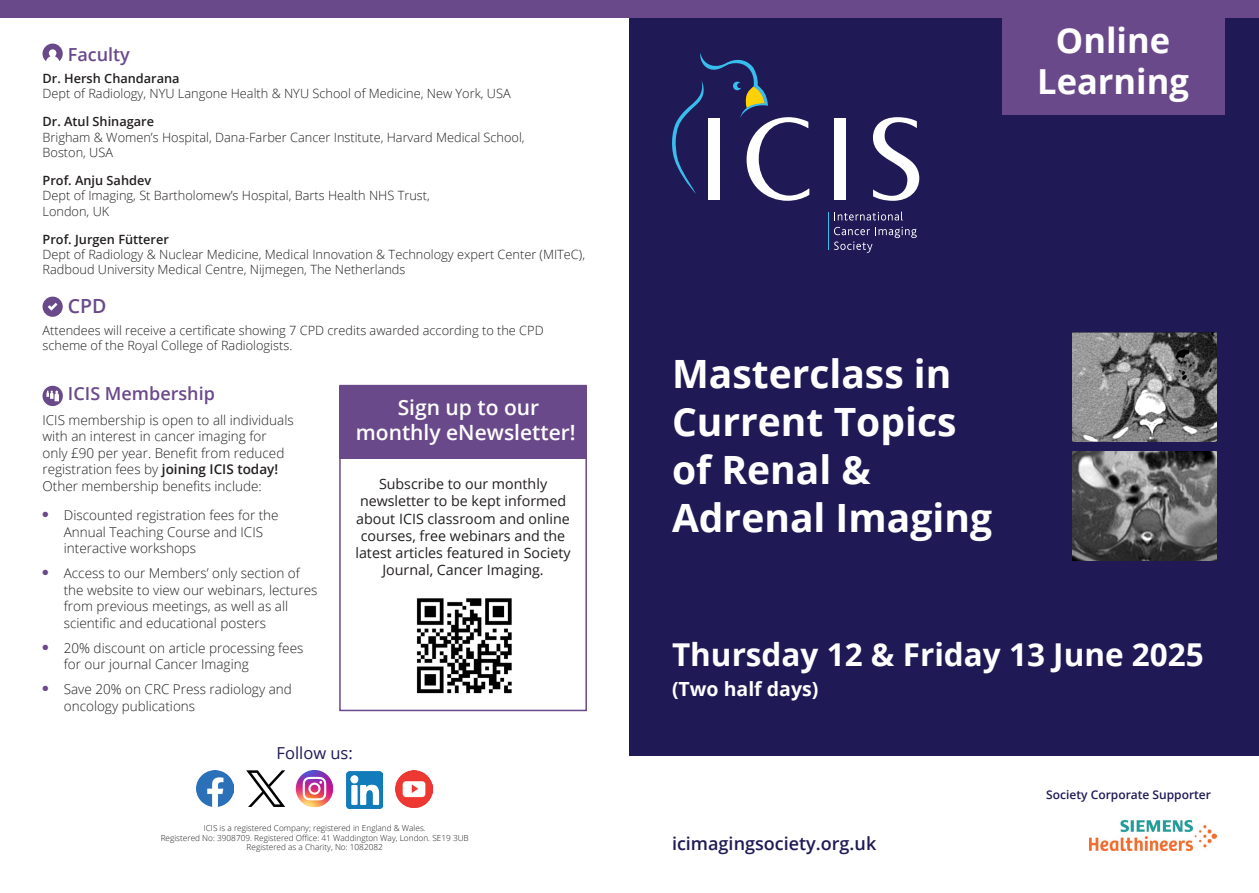
<style>
.page{position:relative;width:1259px;height:893px;background:#fff}
.page>*{position:absolute;margin:0;border:0;box-sizing:border-box;transform-origin:0 0}
.t1{font:700 39px/48px "Open Sans";color:#fff}
.t2{font:700 34.5px/41.4px "Open Sans";color:#fff;text-align:center}
.t3{font:700 31.5px "Open Sans";color:#fff}
.t4{font:600 21px/25.2px "Open Sans";color:#fff;text-align:center}
.t5{font:700 19.5px "Open Sans";color:#fff}
.sub_head{font:600 19.5px "Open Sans";color:#6a498b}
.t6{font:600 18px "Open Sans";color:#1f1956}
.sub_head-2{font:600 18px "Open Sans";color:#6a498b}
.t7{font:16.5px "Open Sans";color:#1f1956}
.t8{font:14.25px/17.1px "Open Sans";color:#231f20;text-align:center}
.t9{font:300 13.5px/16.5px "Open Sans";color:#231f20}
.t10{font:300 12.75px/15.3px "Open Sans";color:#231f20}
.t11{font:600 12px "Open Sans";color:#1f1956}
.t12{font:300 8.25px "Open Sans";color:#231f20}
.s1{font-weight:600}
</style>
<div class="page">
<div style="left:629px;top:13px;width:630px;height:743px;background:#1f1956"></div>
<svg style="left:834px;top:212px;width:69px;height:9px"></svg>
<svg style="left:834px;top:227px;width:82px;height:26px"></svg>
<div style="left:834px;top:118px;width:12px;height:82px;background:#fff"></div>
<svg style="left:873px;top:117px;width:46px;height:84px"></svg>
<hr style="left:827px;top:212px;width:1px;height:38px;background:#39bded">
<svg style="left:672px;top:53px;width:137px;height:148px"></svg>
<img style="left:1089px;top:821px;width:127px;height:29px">
<div style="left:0;top:0;width:1259px;height:17px;background:#6a498b"></div>
<div style="left:1002px;top:17px;width:222px;height:98px;background:#6a498b"></div>
<div style="left:43px;top:297px;width:20px;height:20px;background:#6a498b;border-radius:50%"></div>
<svg style="left:48px;top:303px;width:10px;height:8px"></svg>
<svg style="left:43px;top:44px;width:20px;height:17px"></svg>
<div style="left:43px;top:386px;width:20px;height:20px;background:#6a498b;border-radius:50%"></div>
<svg style="left:46px;top:391px;width:13px;height:10px"></svg>
<div style="left:339px;top:386px;width:248px;height:73px;background:#6a498b"></div>
<img style="left:416px;top:598px;width:96px;height:96px">
<div style="left:339px;top:385px;width:248px;height:326px;border:2px solid #6a498b"></div>
<img style="left:1072px;top:332px;width:144px;height:109px">
<img style="left:1072px;top:452px;width:144px;height:109px">
<img style="left:197px;top:770px;width:36px;height:37px">
<img style="left:346px;top:771px;width:37px;height:37px">
<img style="left:395px;top:771px;width:37px;height:37px">
<svg style="left:246px;top:770px;width:39px;height:37px"></svg>
<img style="left:296px;top:770px;width:37px;height:37px">
<svg style="left:303px;top:777px;width:23px;height:23px"></svg>
<p class="sub_head-2" style="left:68px;top:42px;width:64px">Faculty</p>
<p class="t10" style="left:43px;top:70px;width:470px"><span class="s1">Dr. Hersh Chandarana<br></span>Dept of Radiology, NYU Langone Health &amp; NYU School of Medicine, New York, USA</p>
<p class="t10" style="left:43px;top:114px;width:484px"><span class="s1">Dr. Atul Shinagare<br></span>Brigham &amp; Women’s Hospital, Dana-Farber Cancer Institute, Harvard Medical School,<br>Boston, USA</p>
<p class="t10" style="left:43px;top:172px;width:389px"><span class="s1">Prof. Anju Sahdev<br></span>Dept of Imaging, St Bartholomew’s Hospital, Barts Health NHS Trust,<br>London, UK</p>
<p class="t10" style="left:43px;top:231px;width:544px"><span class="s1">Prof. Jurgen Fütterer<br></span>Dept of Radiology &amp; Nuclear Medicine, Medical Innovation &amp; Technology expert Center (MITeC),<br>Radboud University Medical Centre, Nijmegen, The Netherlands</p>
<p class="sub_head" style="left:68px;top:292px;width:40px">CPD</p>
<p class="t10" style="left:43px;top:322px;width:502px">Attendees will receive a certificate showing 7 CPD credits awarded according to the CPD scheme of the Royal College of Radiologists.</p>
<p class="sub_head-2" style="left:68px;top:381px;width:148px">ICIS Membership</p>
<p class="t9" style="left:43px;top:411px;width:253px">ICIS membership is open to all individuals with an interest in cancer imaging for only £90 per year. Benefit from reduced registration fees by <span class="s1">joining ICIS today!<br></span>Other membership benefits include:</p>
<p class="t9" style="left:64px;top:506px;width:216px;text-indent:-21px"><sup>●</sup> Discounted registration fees for the<br>Annual Teaching Course and ICIS interactive workshops</p>
<p class="t9" style="left:64px;top:564px;width:255px;text-indent:-21px"><sup>●</sup> Access to our Members’ only section of the website to view our webinars, lectures from previous meetings, as well as all scientific and educational posters</p>
<p class="t9" style="left:64px;top:639px;width:241px;text-indent:-21px"><sup>●</sup> 20% discount on article processing fees for our journal Cancer Imaging</p>
<p class="t9" style="left:64px;top:680px;width:230px;text-indent:-21px"><sup>●</sup> Save 20% on CRC Press radiology and oncology publications</p>
<p class="t4" style="left:356px;top:394px;width:221px">Sign up to our monthly eNewsletter!</p>
<p class="t8" style="left:355px;top:475px;width:217px">Subscribe to our monthly newsletter to be kept informed about ICIS classroom and online courses, free webinars and the latest articles featured in Society<br>Journal, Cancer Imaging.</p>
<p class="t7" style="left:276px;top:741px;width:78px">Follow us:</p>
<p class="t12" style="left:204px;top:822px;width:224px">ICIS is a registered Company; registered in England &amp; Wales.</p>
<p class="t12" style="left:161px;top:832px;width:310px">Registered No: 3908709. Registered Office: 41 Waddington Way, London. SE19 3UB</p>
<p class="t12" style="left:247px;top:842px;width:138px">Registered as a Charity, No: 1082082</p>
<p class="t2" style="left:1037px;top:19px;width:153px">Online<br>Learning</p>
<p class="t1" style="left:672px;top:349px;width:321px">Masterclass in<br>Current Topics of Renal &amp;<br>Adrenal Imaging</p>
<p class="t3" style="left:672px;top:632px;width:533px">Thursday 12 &amp; Friday 13 June 2025</p>
<p class="t5" style="left:672px;top:675px;width:148px">(Two half days)</p>
<p class="t6" style="left:672px;top:832px;width:206px">icimagingsociety.org.uk</p>
<p class="t11" style="left:1046px;top:787px;width:166px">Society Corporate Supporter</p>
</div>
